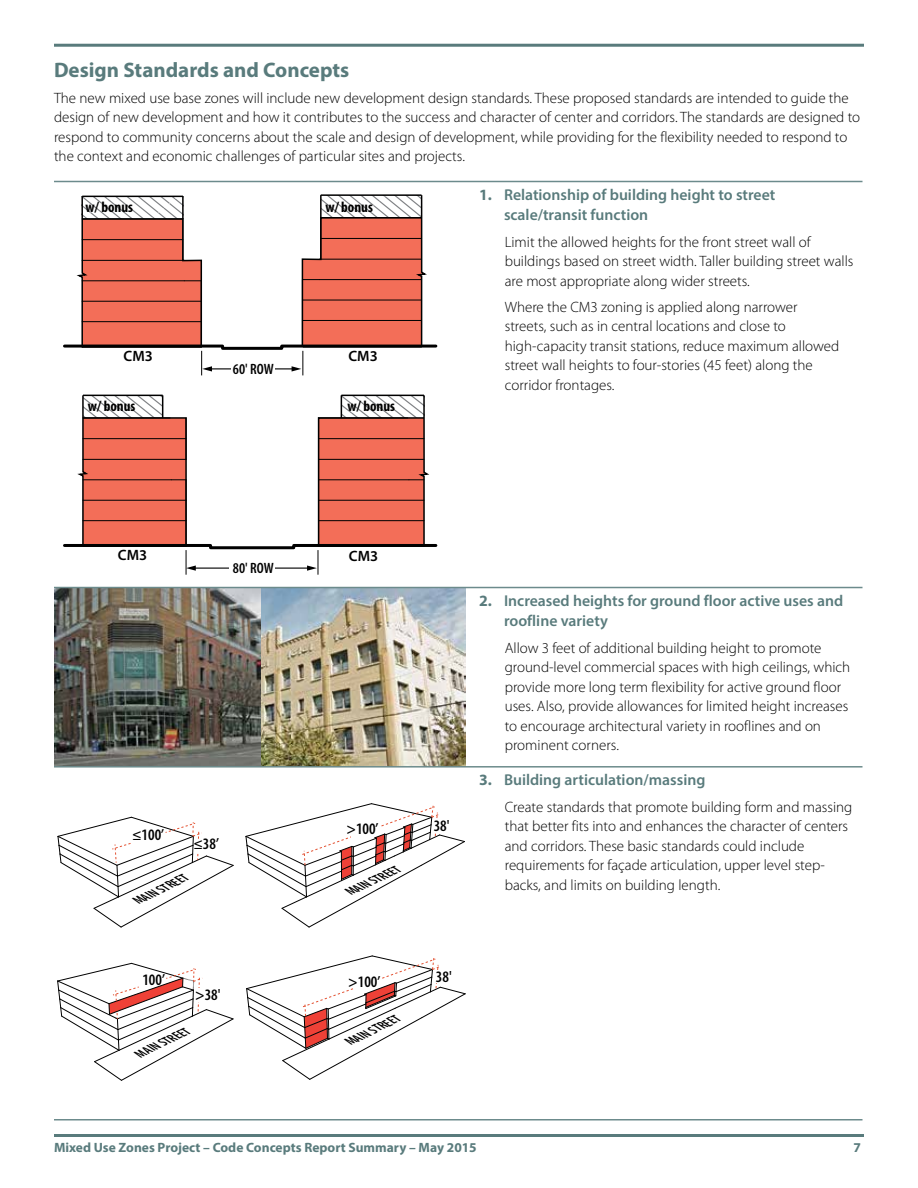
<style>
.page{position:relative;width:918px;height:1188px;background:#fff}
.page>*{position:absolute;margin:0;border:0;box-sizing:border-box;transform-origin:0 0}
.t1{font:700 21px "Myriad Pro";color:#597b7c}
.t2{font:600 condensed 16.05px "Myriad Pro";color:#000}
.t3{font:600 15.75px/20.2px "Myriad Pro";color:#597b7c}
.t4{font:300 15px/19.5px "Myriad Pro";color:#000}
.t5{font:700 condensed 15px "Myriad Pro";color:#000}
.t6{font:600 condensed 15px "Myriad Pro";color:#000}
.t7{font:600 15px "Myriad Pro";color:#010101}
.t8{font:700 13.5px "Myriad Pro";color:#597b7c}
.t9{font:italic 600 condensed 12.3px "Myriad Pro";color:#000;scale:1.09 1}
.s1{font-weight:700}
</style>
<div class="page">
<hr style="left:54px;top:1134px;width:810px;height:3px;background:#597b7c">
<hr style="left:54px;top:44px;width:810px;height:3px;background:#597b7c">
<svg style="left:63px;top:194px;width:375px;height:181px"></svg>
<svg style="left:63px;top:394px;width:375px;height:181px"></svg>
<div style="left:231px;top:366px;width:43px;height:5px;background:#fff"></div>
<div style="left:229px;top:565px;width:45px;height:5px;background:#fff"></div>
<img style="left:260px;top:588px;width:206px;height:178px">
<img style="left:54px;top:588px;width:206px;height:178px">
<svg style="left:57px;top:962px;width:177px;height:119px"></svg>
<svg style="left:57px;top:816px;width:177px;height:112px"></svg>
<svg style="left:245px;top:803px;width:220px;height:125px"></svg>
<svg style="left:246px;top:955px;width:220px;height:125px"></svg>
<div style="left:131px;top:839px;width:14px;height:8px;background:#fff"></div>
<div style="left:351px;top:827px;width:12px;height:12px;background:#fff"></div>
<div style="left:355px;top:980px;width:13px;height:11px;background:#fff"></div>
<div style="left:194px;top:840px;width:20px;height:13px;background:#fff"></div>
<div style="left:433px;top:820px;width:21px;height:12px;background:#fff"></div>
<div style="left:436px;top:971px;width:20px;height:11px;background:#fff"></div>
<div style="left:196px;top:988px;width:21px;height:14px;background:#fff"></div>
<div style="left:435px;top:971px;width:20px;height:12px;background:#fff"></div>
<hr style="left:54px;top:181px;width:411px;height:1px;background:#6c8b8c">
<hr style="left:465px;top:181px;width:397px;height:1px;background:#6c8b8c">
<hr style="left:54px;top:587px;width:411px;height:1px;background:#6c8b8c">
<hr style="left:465px;top:587px;width:397px;height:1px;background:#6c8b8c">
<hr style="left:54px;top:766px;width:411px;height:2px;background:#6c8b8c">
<hr style="left:465px;top:766px;width:397px;height:2px;background:#6c8b8c">
<hr style="left:54px;top:1119px;width:411px;height:1px;background:#6c8b8c">
<hr style="left:465px;top:1119px;width:397px;height:1px;background:#6c8b8c">
<h1 class="t1" style="left:54px;top:56px;width:297px">Design Standards and Concepts</h1>
<p class="t4" style="left:54px;top:88px;width:808px">The new mixed use base zones will include new development design standards. These proposed standards are intended to guide the design of new development and how it contributes to the success and character of center and corridors. The standards are designed to respond to community concerns about the scale and design of development, while providing for the flexibility needed to respond to the context and economic challenges of particular sites and projects.</p>
<p class="t3" style="left:504px;top:184px;width:273px;text-indent:-25px"><span class="s1">1.</span> Relationship of building height to street scale/transit function</p>
<p class="t4" style="left:505px;top:232px;width:350px">Limit the allowed heights for the front street wall of buildings based on street width. Taller building street walls are most appropriate along wider streets.</p>
<p class="t4" style="left:505px;top:297px;width:336px">Where the CM3 zoning is applied along narrower streets, such as in central locations and close to high-capacity transit stations, reduce maximum allowed street wall heights to four-stories (45 feet) along the corridor frontages.</p>
<p class="t5" style="left:86px;top:198px;width:49px">w/ bonus</p>
<p class="t5" style="left:325px;top:198px;width:49px">w/ bonus</p>
<p class="t7" style="left:124px;top:347px;width:31px">CM3</p>
<p class="t7" style="left:348px;top:347px;width:31px">CM3</p>
<p class="t6" style="left:233px;top:359px;width:42px">60' ROW</p>
<p class="t5" style="left:88px;top:397px;width:49px">w/ bonus</p>
<p class="t5" style="left:348px;top:397px;width:49px">w/ bonus</p>
<p class="t7" style="left:118px;top:545px;width:31px">CM3</p>
<p class="t7" style="left:349px;top:546px;width:31px">CM3</p>
<p class="t6" style="left:233px;top:559px;width:42px">80' ROW</p>
<p class="t2" style="left:132px;top:825px;width:34px">≤100’</p>
<p class="t2" style="left:193px;top:834px;width:27px">≤38’</p>
<p class="t9" style="left:134px;top:894px;width:54px;rotate:-26deg">MAIN STREET</p>
<p class="t2" style="left:346px;top:819px;width:34px">&gt;100’</p>
<p class="t9" style="left:346px;top:885px;width:54px;rotate:-26deg">MAIN STREET</p>
<p class="t2" style="left:142px;top:970px;width:24px">100’</p>
<p class="t2" style="left:348px;top:972px;width:34px">&gt;100’</p>
<p class="t2" style="left:195px;top:984px;width:27px">&gt;38'</p>
<p class="t9" style="left:136px;top:1047px;width:54px;rotate:-26deg">MAIN STREET</p>
<p class="t9" style="left:346px;top:1035px;width:54px;rotate:-26deg">MAIN STREET</p>
<p class="t2" style="left:434px;top:816px;width:17px">38'</p>
<p class="t3" style="left:504px;top:590px;width:341px;text-indent:-25px"><span class="s1">2.</span> Increased heights for ground floor active uses and roofline variety</p>
<p class="t4" style="left:505px;top:638px;width:347px">Allow 3 feet of additional building height to promote ground-level commercial spaces with high ceilings, which provide more long term flexibility for active ground floor uses. Also, provide allowances for limited height increases to encourage architectural variety in rooflines and on prominent corners.</p>
<p class="t3" style="left:479px;top:770px;width:228px"><span class="s1">3.</span> Building articulation/massing</p>
<p class="t4" style="left:505px;top:797px;width:349px">Create standards that promote building form and massing that better fits into and enhances the character of centers and corridors. These basic standards could include requirements for façade articulation, upper level step&shy;backs, and limits on building length.</p>
<p class="t2" style="left:436px;top:967px;width:17px">38'</p>
<p class="t8" style="left:54px;top:1138px;width:424px">Mixed Use Zones Project – Code Concepts Report Summary – May 2015</p>
<p class="t8" style="left:854px;top:1138px;width:9px">7</p>
</div>
